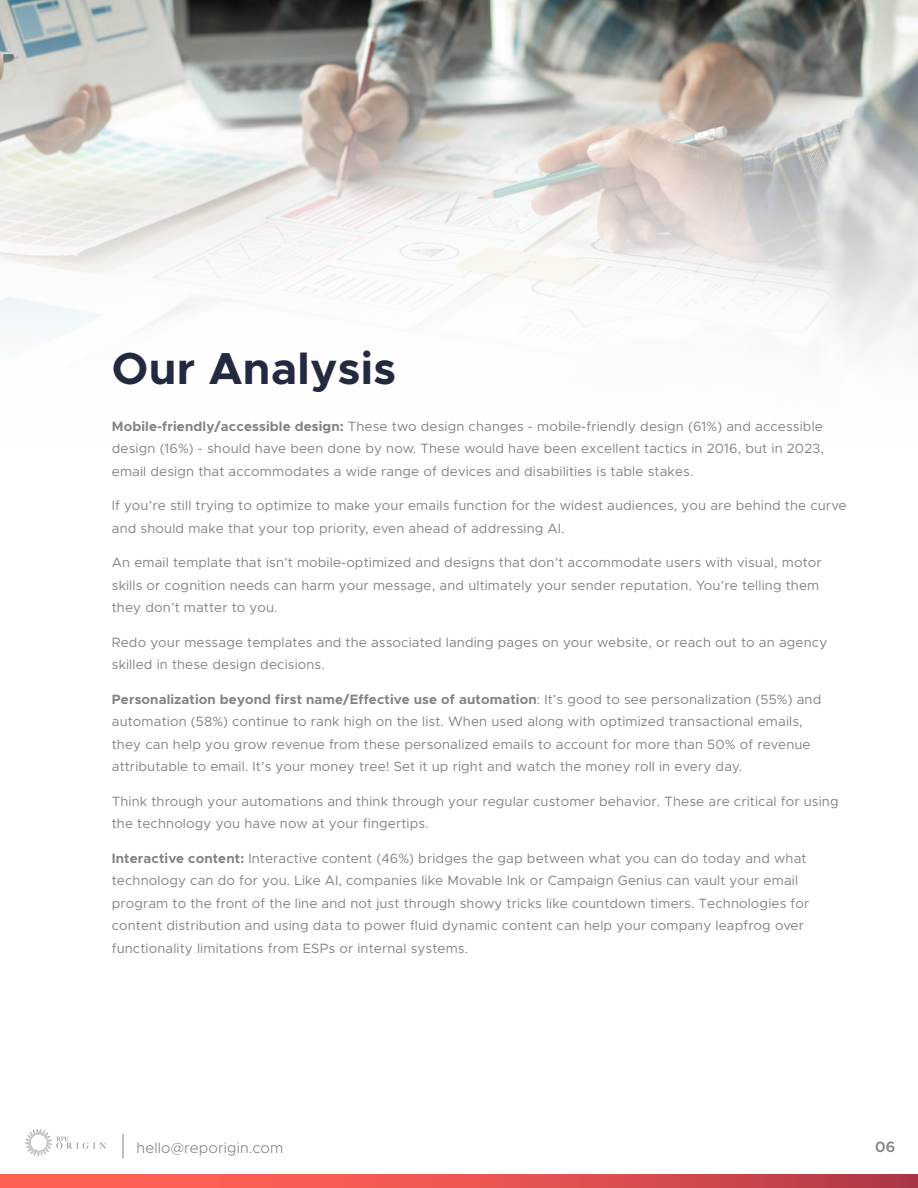
<style>
.page{position:relative;width:918px;height:1188px;background:#fff}
.page>*{position:absolute;margin:0;border:0;box-sizing:border-box;transform-origin:0 0}
.t1{font:700 45px "Metropolis";letter-spacing:.01em;color:#232a3f}
.t2{font:300 15px "Metropolis";letter-spacing:.01em;color:#828384}
.t3{font:600 15px "Metropolis";color:#828384}
.t4{font:13.5px/22.5px "Metropolis";letter-spacing:.01em;color:#828384}
.s1{font-weight:700}
</style>
<div class="page">
<svg style="left:0;top:1174px;width:918px;height:14px"></svg>
<img style="left:25px;top:1129px;width:81px;height:28px">
<svg style="left:123px;top:1134px;width:1px;height:25px"></svg>
<svg style="left:0;top:0;width:918px;height:350px"></svg>
<h1 class="t1" style="left:112px;top:340px;width:286px">Our Analysis</h1>
<p class="t4" style="left:112px;top:415px;width:714px;text-align:justify"><span class="s1">Mobile-friendly/accessible design:</span> These two design changes - mobile-friendly design (61%) and accessible design (16%) - should have been done by now. These would have been excellent tactics in 2016, but in 2023, email design that accommodates a wide range of devices and disabilities is table stakes.</p>
<p class="t4" style="left:112px;top:494px;width:736px">If you’re still trying to optimize to make your emails function for the widest audiences, you are behind the curve and should make that your top priority, even ahead of addressing AI.</p>
<p class="t4" style="left:112px;top:551px;width:711px">An email template that isn’t mobile-optimized and designs that don’t accommodate users with visual, motor skills or cognition needs can harm your message, and ultimately your sender reputation. You’re telling them they don’t matter to you.</p>
<p class="t4" style="left:112px;top:631px;width:717px">Redo your message templates and the associated landing pages on your website, or reach out to an agency skilled in these design decisions.</p>
<p class="t4" style="left:112px;top:688px;width:711px"><span class="s1">Personalization beyond first name/Effective use of automation</span>: It’s good to see personalization (55%) and automation (58%) continue to rank high on the list. When used along with optimized transactional emails, they can help you grow revenue from these personalized emails to account for more than 50% of revenue attributable to email. It’s your money tree! Set it up right and watch the money roll in every day.</p>
<p class="t4" style="left:112px;top:790px;width:728px">Think through your automations and think through your regular customer behavior. These are critical for using the technology you have now at your fingertips.</p>
<p class="t4" style="left:112px;top:847px;width:699px"><span class="s1">Interactive content:</span> Interactive content (46%) bridges the gap between what you can do today and what technology can do for you. Like AI, companies like Movable Ink or Campaign Genius can vault your email program to the front of the line and not just through showy tricks like countdown timers. Technologies for content distribution and using data to power fluid dynamic content can help your company leapfrog over functionality limitations from ESPs or internal systems.</p>
<p class="t2" style="left:136px;top:1138px;width:148px">hello@reporigin.com</p>
<p class="t3" style="left:875px;top:1137px;width:22px">06</p>
</div>
